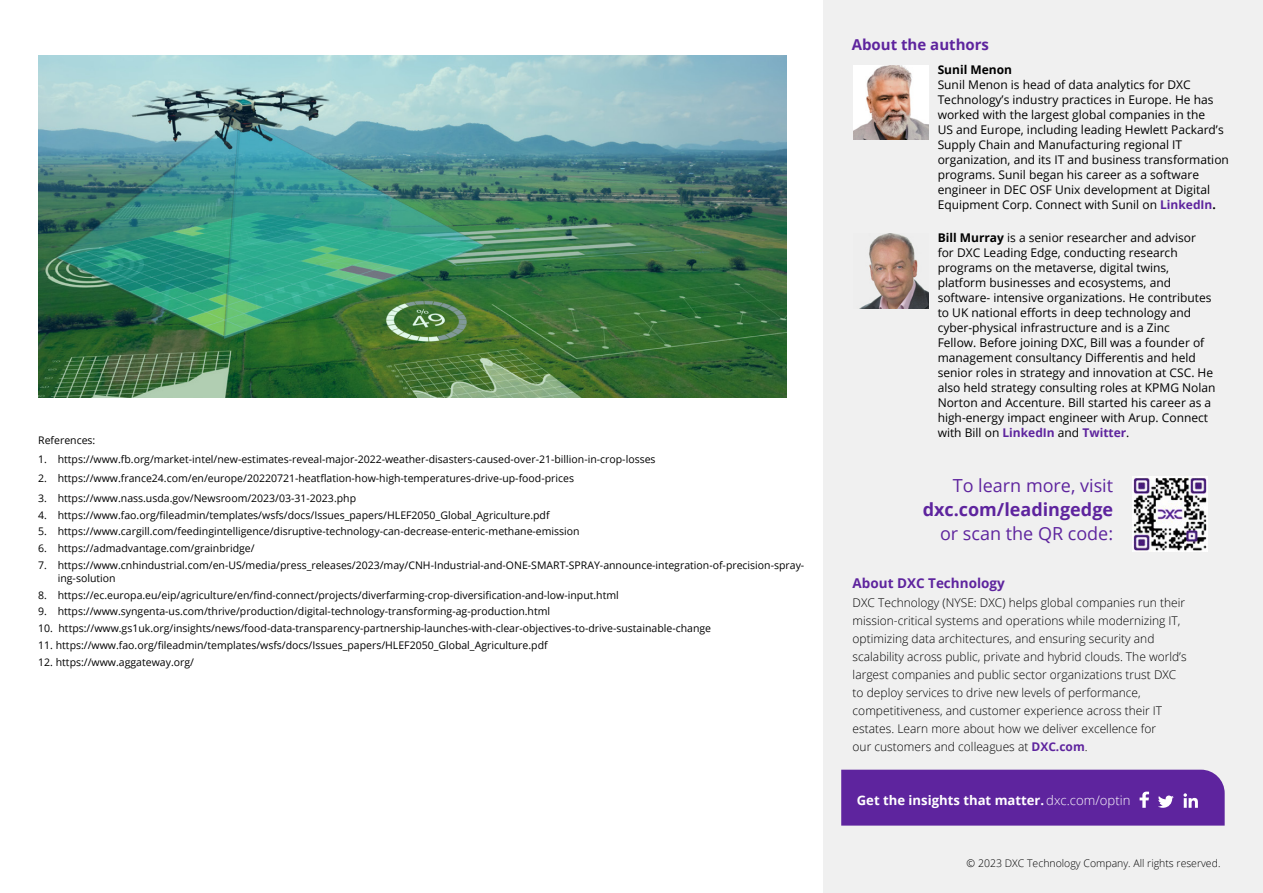
<style>
.page{position:relative;width:1263px;height:893px;background:#fff}
.page>*{position:absolute;margin:0;border:0;box-sizing:border-box;transform-origin:0 0}
.t1{font:18px "Open Sans";color:#5e249e}
.t2{font:700 18px "Open Sans";color:#5e249e}
.Graphic_text{font:700 15px "Open Sans";color:#5e249e}
.t3{font:700 13.5px "Open Sans";color:#5e249e}
.t4{font:700 13.05px "Open Sans";color:#fff}
.t5{font:12px/15px "Open Sans";color:#000}
.t6{font:300 12px/18px "Open Sans";color:#000}
.t7{font:700 12px "Open Sans";color:#000}
.t8{font:10.5px/12.6px "Open Sans";color:#000}
.t9{font:300 10.5px "Open Sans";color:#000}
.s1{font-weight:700;color:#5e249e}
.s2{font-weight:700}
.s3{font-weight:300}
</style>
<div class="page">
<div style="left:823px;top:0;width:440px;height:893px;background:#f0f0f0"></div>
<img style="left:860px;top:234px;width:69px;height:74px">
<img style="left:854px;top:65px;width:75px;height:74px">
<div style="left:841px;top:770px;width:384px;height:56px;background:#5e249e"></div>
<img style="left:1132px;top:476px;width:76px;height:76px">
<img style="left:38px;top:55px;width:749px;height:343px">
<p class="t8" style="left:38px;top:433px;width:59px">References:</p>
<p class="t8" style="left:38px;top:453px;width:619px">1. https://www.fb.org/market-intel/new-estimates-reveal-major-2022-weather-disasters-caused-over-21-billion-in-crop-losses</p>
<p class="t8" style="left:38px;top:472px;width:537px">2. https://www.france24.com/en/europe/20220721-heatflation-how-high-temperatures-drive-up-food-prices</p>
<p class="t8" style="left:38px;top:491px;width:319px">3. https://www.nass.usda.gov/Newsroom/2023/03-31-2023.php</p>
<p class="t8" style="left:38px;top:508px;width:513px">4. https://www.fao.org/fileadmin/templates/wsfs/docs/Issues_papers/HLEF2050_Global_Agriculture.pdf</p>
<p class="t8" style="left:38px;top:525px;width:543px">5. https://www.cargill.com/feedingintelligence/disruptive-technology-can-decrease-enteric-methane-emission</p>
<p class="t8" style="left:38px;top:542px;width:218px">6. https://admadvantage.com/grainbridge/</p>
<p class="t8" style="left:58px;top:559px;width:748px;text-indent:-20px">7. https://www.cnhindustrial.com/en-US/media/press_releases/2023/may/CNH-Industrial-and-ONE-SMART-SPRAY-announce-integration-of-precision-spray&shy;ing-solution</p>
<p class="t8" style="left:38px;top:588px;width:582px">8. https://ec.europa.eu/eip/agriculture/en/find-connect/projects/diverfarming-crop-diversification-and-low-input.html</p>
<p class="t8" style="left:38px;top:605px;width:513px">9. https://www.syngenta-us.com/thrive/production/digital-technology-transforming-ag-production.html</p>
<p class="t8" style="left:38px;top:622px;width:674px">10. https://www.gs1uk.org/insights/news/food-data-transparency-partnership-launches-with-clear-objectives-to-drive-sustainable-change</p>
<p class="t8" style="left:38px;top:639px;width:511px">11. https://www.fao.org/fileadmin/templates/wsfs/docs/Issues_papers/HLEF2050_Global_Agriculture.pdf</p>
<p class="t8" style="left:38px;top:656px;width:157px">12. https://www.aggateway.org/</p>
<p class="Graphic_text" style="left:852px;top:34px;width:139px">About the authors</p>
<p class="t7" style="left:938px;top:61px;width:76px">Sunil Menon</p>
<p class="t5" style="left:938px;top:77px;width:293px">Sunil Menon is head of data analytics for DXC Technology’s industry practices in Europe. He has worked with the largest global companies in the<br>US and Europe, including leading Hewlett Packard’s Supply Chain and Manufacturing regional IT organization, and its IT and business transformation programs. Sunil began his career as a software engineer in DEC OSF Unix development at Digital Equipment Corp. Connect with Sunil on <span class="s1">LinkedIn</span><span class="s2">.</span></p>
<p class="t5" style="left:938px;top:230px;width:279px"><span class="s2">Bill Murray</span> is a senior researcher and advisor<br>for DXC Leading Edge, conducting research programs on the metaverse, digital twins, platform businesses and ecosystems, and software- intensive organizations. He contributes to UK national efforts in deep technology and cyber-physical infrastructure and is a Zinc<br>Fellow. Before joining DXC, Bill was a founder of management consultancy Differentis and held senior roles in strategy and innovation at CSC. He also held strategy consulting roles at KPMG Nolan Norton and Accenture. Bill started his career as a high-energy impact engineer with Arup. Connect with Bill on <span class="s1">LinkedIn</span> and <span class="s1">Twitter</span>.</p>
<h1 class="t1" style="left:953px;top:473px;width:162px">To learn more, visit</h1>
<h1 class="t2" style="left:923px;top:497px;width:192px">dxc.com/leadingedge</h1>
<h1 class="t1" style="left:940px;top:521px;width:175px">or scan the QR code:</h1>
<p class="t3" style="left:853px;top:573px;width:154px">About DXC Technology</p>
<p class="t6" style="left:853px;top:594px;width:335px">DXC Technology (NYSE: DXC) helps global companies run their mission-critical systems and operations while modernizing IT, optimizing data architectures, and ensuring security and scalability across public, private and hybrid clouds. The world’s largest companies and public sector organizations trust DXC to deploy services to drive new levels of performance, competitiveness, and customer experience across their IT estates. Learn more about how we deliver excellence for<br>our customers and colleagues at <span class="s1">DXC.com</span>.</p>
<p class="t4" style="left:857px;top:791px;width:275px">Get the insights that matter. <span class="s3">dxc.com/optin</span></p>
<p class="t9" style="left:967px;top:856px;width:255px">© 2023 DXC Technology Company. All rights reserved.</p>
</div>
